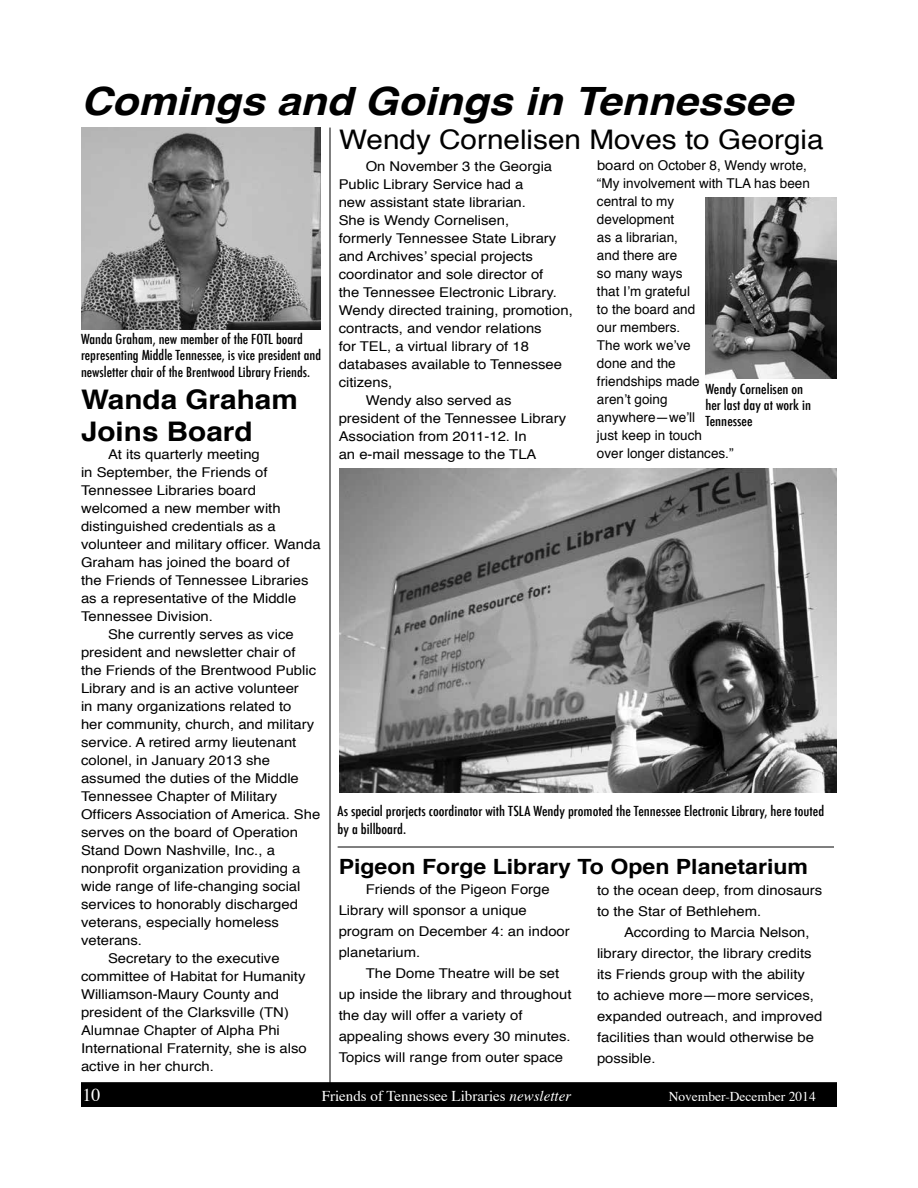
<style>
.page{position:relative;width:918px;height:1188px;background:#fff}
.page>*{position:absolute;margin:0;border:0;box-sizing:border-box;transform-origin:0 0}
.t1{font:italic 700 39px "Helvetica";color:#000;scale:1.1 1}
.t2{font:27px "Helvetica";color:#000;scale:1.1 1}
.t3{font:700 27px/32.4px "Helvetica";color:#000;scale:1.1 1}
.t4{font:700 21px "Helvetica";color:#000;scale:1.1 1}
.t5{font:18px "Times";color:#fff}
.t6{font:15px "Times";color:#fff}
.t7{font:13.5px/18px "Helvetica";color:#000;scale:1.1 1}
.t8{font:500 condensed 13.5px/16.2px "Futura";color:#000;scale:1.1 1}
.t9{font:500 condensed 13.5px/16.2px "Futura";color:#000;scale:1.08 1}
.t10{font:13.5px "Times";color:#fff}
.s1{font-style:italic}
</style>
<div class="page">
<div style="left:82px;top:1083px;width:754px;height:23px;background:#000"></div>
<div style="left:81px;top:1082px;width:756px;height:25px;border:2px solid #000"></div>
<img style="left:81px;top:128px;width:240px;height:202px">
<img style="left:340px;top:468px;width:496px;height:325px">
<img style="left:705px;top:197px;width:132px;height:181px">
<hr style="left:338px;top:847px;width:496px;height:1px;background:#000">
<hr style="left:330px;top:128px;width:1px;height:956px;background:#000">
<h1 class="t1" style="left:81px;top:69px;width:649px">Comings and Goings in Tennessee</h1>
<h2 class="t2" style="left:339px;top:119px;width:442px">Wendy Cornelisen Moves to Georgia</h2>
<p class="t9" style="left:81px;top:331px;width:224px">Wanda Graham, new member of the FOTL board representing Middle Tennessee, is vice president and newsletter chair of the Brentwood Library Friends.</p>
<h2 class="t3" style="left:81px;top:384px;width:199px">Wanda Graham<br>Joins Board</h2>
<p class="t7" style="left:108px;top:446px;width:140px">At its quarterly meeting</p>
<p class="t7" style="left:81px;top:464px;width:171px">in September, the Friends of</p>
<p class="t7" style="left:81px;top:482px;width:161px">Tennessee Libraries board</p>
<p class="t7" style="left:81px;top:500px;width:183px">welcomed a new member with</p>
<p class="t7" style="left:81px;top:518px;width:179px">distinguished credentials as a</p>
<p class="t7" style="left:81px;top:536px;width:219px">volunteer and military officer. Wanda</p>
<p class="t7" style="left:81px;top:554px;width:191px">Graham has joined the board of</p>
<p class="t7" style="left:81px;top:572px;width:208px">the Friends of Tennessee Libraries</p>
<p class="t7" style="left:81px;top:590px;width:197px">as a representative of the Middle</p>
<p class="t7" style="left:81px;top:608px;width:122px">Tennessee Division.</p>
<p class="t7" style="left:108px;top:626px;width:170px">She currently serves as vice</p>
<p class="t7" style="left:81px;top:644px;width:197px">president and newsletter chair of</p>
<p class="t7" style="left:81px;top:662px;width:215px">the Friends of the Brentwood Public</p>
<p class="t7" style="left:81px;top:680px;width:200px">Library and is an active volunteer</p>
<p class="t7" style="left:81px;top:698px;width:193px">in many organizations related to</p>
<p class="t7" style="left:81px;top:716px;width:214px">her community, church, and military</p>
<p class="t7" style="left:81px;top:734px;width:197px">service. A retired army lieutenant</p>
<p class="t7" style="left:81px;top:752px;width:173px">colonel, in January 2013 she</p>
<p class="t7" style="left:81px;top:770px;width:200px">assumed the duties of the Middle</p>
<p class="t7" style="left:81px;top:788px;width:180px">Tennessee Chapter of Military</p>
<p class="t7" style="left:81px;top:806px;width:219px">Officers Association of America. She</p>
<p class="t7" style="left:81px;top:824px;width:199px">serves on the board of Operation</p>
<p class="t7" style="left:81px;top:842px;width:178px">Stand Down Nashville, Inc., a</p>
<p class="t7" style="left:81px;top:860px;width:201px">nonprofit organization providing a</p>
<p class="t7" style="left:81px;top:878px;width:201px">wide range of life-changing social</p>
<p class="t7" style="left:81px;top:896px;width:199px">services to honorably discharged</p>
<p class="t7" style="left:81px;top:914px;width:182px">veterans, especially homeless</p>
<p class="t7" style="left:81px;top:932px;width:57px">veterans.</p>
<p class="t7" style="left:108px;top:950px;width:158px">Secretary to the executive</p>
<p class="t7" style="left:81px;top:968px;width:206px">committee of Habitat for Humanity</p>
<p class="t7" style="left:81px;top:986px;width:182px">Williamson-Maury County and</p>
<p class="t7" style="left:81px;top:1004px;width:191px">president of the Clarksville (TN)</p>
<p class="t7" style="left:81px;top:1022px;width:182px">Alumnae Chapter of Alpha Phi</p>
<p class="t7" style="left:81px;top:1040px;width:207px">International Fraternity, she is also</p>
<p class="t7" style="left:81px;top:1058px;width:122px">active in her church.</p>
<p class="t7" style="left:366px;top:158px;width:171px">On November 3 the Georgia</p>
<p class="t7" style="left:339px;top:176px;width:170px">Public Library Service had a</p>
<p class="t7" style="left:339px;top:194px;width:172px">new assistant state librarian.</p>
<p class="t7" style="left:339px;top:212px;width:157px">She is Wendy Cornelisen,</p>
<p class="t7" style="left:339px;top:230px;width:199px">formerly Tennessee State Library</p>
<p class="t7" style="left:339px;top:248px;width:178px">and Archives’ special projects</p>
<p class="t7" style="left:339px;top:266px;width:188px">coordinator and sole director of</p>
<p class="t7" style="left:339px;top:284px;width:200px">the Tennessee Electronic Library.</p>
<p class="t7" style="left:339px;top:302px;width:214px">Wendy directed training, promotion,</p>
<p class="t7" style="left:339px;top:320px;width:186px">contracts, and vendor relations</p>
<p class="t7" style="left:339px;top:338px;width:175px">for TEL, a virtual library of 18</p>
<p class="t7" style="left:339px;top:356px;width:205px">databases available to Tennessee</p>
<p class="t7" style="left:339px;top:374px;width:50px">citizens,</p>
<p class="t7" style="left:366px;top:392px;width:134px">Wendy also served as</p>
<p class="t7" style="left:339px;top:410px;width:208px">president of the Tennessee Library</p>
<p class="t7" style="left:339px;top:428px;width:172px">Association from 2011-12. In</p>
<p class="t7" style="left:339px;top:446px;width:181px">an e-mail message to the TLA</p>
<p class="t7" style="left:597px;top:157px;width:195px">board on October 8, Wendy wrote, “My involvement with TLA has been central to my<br>development<br>as a librarian,<br>and there are<br>so many ways<br>that I’m grateful<br>to the board and<br>our members.<br>The work we’ve<br>done and the<br>friendships made<br>aren’t going<br>anywhere—we’ll<br>just keep in touch<br>over longer distances.”</p>
<p class="t8" style="left:705px;top:381px;width:98px">Wendy Cornelisen on her last day at work in<br>Tennessee</p>
<p class="t8" style="left:338px;top:802px;width:444px;line-height:18px">As special prorjects coordinator with TSLA Wendy promoted the Tennessee Electronic Library, here touted by a billboard.</p>
<h3 class="t4" style="left:339px;top:849px;width:428px">Pigeon Forge Library To Open Planetarium</h3>
<p class="t7" style="left:339px;top:879px;width:212px;line-height:21px;text-indent:27px">Friends of the Pigeon Forge<br>Library will sponsor a unique program on December 4: an indoor planetarium.</p>
<p class="t7" style="left:339px;top:963px;width:213px;line-height:21px;text-indent:27px">The Dome Theatre will be set up inside the library and throughout the day will offer a variety of appealing shows every 30 minutes.<br>Topics will range from outer space</p>
<p class="t7" style="left:597px;top:880px;width:206px;line-height:21px">to the ocean deep, from dinosaurs to the Star of Bethlehem.</p>
<p class="t7" style="left:597px;top:922px;width:206px;line-height:21px;text-indent:27px">According to Marcia Nelson, library director, the library credits its Friends group with the ability<br>to achieve more—more services, expanded outreach, and improved facilities than would otherwise be possible.</p>
<h3 class="t5" style="left:82px;top:1078px;width:19px">10</h3>
<p class="t6" style="left:322px;top:1082px;width:251px">Friends of Tennessee Libraries <span class="s1">newsletter</span></p>
<p class="t10" style="left:669px;top:1084px;width:149px">November-December 2014</p>
</div>
